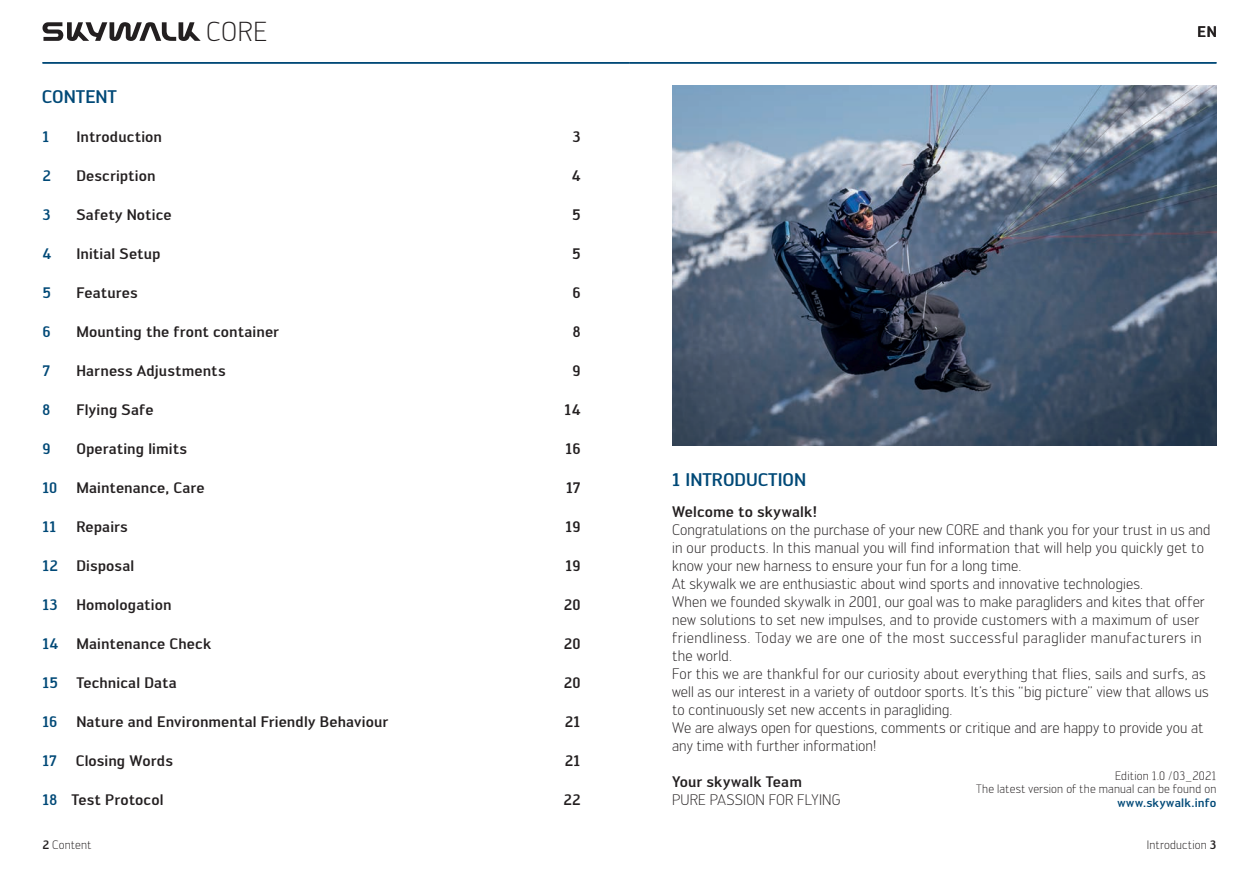
<style>
.page{position:relative;width:1259px;height:893px;background:#fff}
.page>*{position:absolute;margin:0;border:0;box-sizing:border-box;transform-origin:0 0}
.t1{font:300 27px "Engel";color:#231f20}
.t2{font:500 18px "Engel";color:#004977}
.t3{font:300 15px/18px "Engel";letter-spacing:.01em;color:#231f20}
.t4{font:500 15px "Engel";letter-spacing:.005em;color:#231f20}
.t5{font:500 15px "Engel";letter-spacing:-.01em;color:#004977}
.t6{font:300 12px/13.5px "Engel";letter-spacing:.015em;color:#231f20;text-align:right}
.t7{font:500 12px "Engel";letter-spacing:.02em;color:#004977}
.s1{font-weight:500}
</style>
<div class="page">
<svg style="left:43px;top:22px;width:158px;height:19px"></svg>
<hr style="left:43px;top:62px;width:586px;height:2px;background:#004977">
<hr style="left:629px;top:62px;width:587px;height:2px;background:#004977">
<img style="left:672px;top:85px;width:544px;height:360px">
<h1 class="t1" style="left:206px;top:16px;width:62px">CORE</h1>
<p class="t4" style="left:1197px;top:23px;width:21px">EN</p>
<p class="t2" style="left:42px;top:86px;width:77px">CONTENT</p>
<p class="t4" style="left:76px;top:128px;width:87px">Introduction</p>
<p class="t4" style="left:572px;top:128px;width:10px">3</p>
<p class="t4" style="left:76px;top:167px;width:81px">Description</p>
<p class="t4" style="left:571px;top:167px;width:10px">4</p>
<p class="t4" style="left:76px;top:206px;width:97px">Safety Notice</p>
<p class="t4" style="left:572px;top:206px;width:10px">5</p>
<p class="t4" style="left:76px;top:245px;width:86px">Initial Setup</p>
<p class="t4" style="left:572px;top:245px;width:10px">5</p>
<p class="t4" style="left:76px;top:284px;width:63px">Features</p>
<p class="t4" style="left:572px;top:284px;width:10px">6</p>
<p class="t4" style="left:76px;top:323px;width:204px">Mounting the front container</p>
<p class="t4" style="left:573px;top:323px;width:9px">8</p>
<p class="t4" style="left:76px;top:362px;width:151px">Harness Adjustments</p>
<p class="t4" style="left:572px;top:362px;width:10px">9</p>
<p class="t4" style="left:76px;top:401px;width:79px">Flying Safe</p>
<p class="t4" style="left:564px;top:401px;width:17px">14</p>
<p class="t4" style="left:76px;top:440px;width:112px">Operating limits</p>
<p class="t4" style="left:565px;top:440px;width:16px">16</p>
<p class="t4" style="left:76px;top:479px;width:130px">Maintenance, Care</p>
<p class="t4" style="left:566px;top:479px;width:16px">17</p>
<p class="t4" style="left:76px;top:518px;width:53px">Repairs</p>
<p class="t4" style="left:565px;top:518px;width:17px">19</p>
<p class="t4" style="left:76px;top:557px;width:59px">Disposal</p>
<p class="t4" style="left:565px;top:557px;width:17px">19</p>
<p class="t4" style="left:76px;top:596px;width:97px">Homologation</p>
<p class="t4" style="left:564px;top:596px;width:18px">20</p>
<p class="t4" style="left:76px;top:635px;width:136px">Maintenance Check</p>
<p class="t4" style="left:564px;top:635px;width:18px">20</p>
<p class="t4" style="left:76px;top:674px;width:102px">Technical Data</p>
<p class="t4" style="left:564px;top:674px;width:18px">20</p>
<p class="t4" style="left:76px;top:713px;width:313px">Nature and Environmental Friendly Behaviour</p>
<p class="t4" style="left:565px;top:713px;width:17px">21</p>
<p class="t4" style="left:76px;top:752px;width:99px">Closing Words</p>
<p class="t4" style="left:565px;top:752px;width:17px">21</p>
<p class="t4" style="left:72px;top:791px;width:93px">Test Protocol</p>
<p class="t4" style="left:563px;top:791px;width:18px">22</p>
<p class="t5" style="left:43px;top:128px;width:8px">1</p>
<p class="t5" style="left:43px;top:167px;width:10px">2</p>
<p class="t5" style="left:43px;top:206px;width:10px">3</p>
<p class="t5" style="left:43px;top:245px;width:10px">4</p>
<p class="t5" style="left:43px;top:284px;width:10px">5</p>
<p class="t5" style="left:43px;top:323px;width:10px">6</p>
<p class="t5" style="left:43px;top:362px;width:9px">7</p>
<p class="t5" style="left:43px;top:401px;width:9px">8</p>
<p class="t5" style="left:43px;top:440px;width:10px">9</p>
<p class="t5" style="left:43px;top:479px;width:16px">10</p>
<p class="t5" style="left:43px;top:518px;width:15px">11</p>
<p class="t5" style="left:43px;top:557px;width:17px">12</p>
<p class="t5" style="left:43px;top:596px;width:17px">13</p>
<p class="t5" style="left:43px;top:635px;width:17px">14</p>
<p class="t5" style="left:43px;top:674px;width:17px">15</p>
<p class="t5" style="left:43px;top:713px;width:16px">16</p>
<p class="t5" style="left:43px;top:752px;width:16px">17</p>
<p class="t5" style="left:43px;top:791px;width:16px">18</p>
<p class="t6" style="left:43px;top:838px;width:51px"><span class="s1">2</span> Content</p>
<p class="t2" style="left:672px;top:469px;width:136px">1 INTRODUCTION</p>
<p class="t4" style="left:672px;top:503px;width:147px">Welcome to skywalk!</p>
<p class="t3" style="left:672px;top:521px;width:540px">Congratulations on the purchase of your new CORE and thank you for your trust in us and in our products. In this manual you will find information that will help you quickly get to know your new harness to ensure your fun for a long time.<br>At skywalk we are enthusiastic about wind sports and innovative technologies.<br>When we founded skywalk in 2001, our goal was to make paragliders and kites that offer new solutions to set new impulses, and to provide customers with a maximum of user friendliness. Today we are one of the most successful paraglider manufacturers in the world.<br>For this we are thankful for our curiosity about everything that flies, sails and surfs, as well as our interest in a variety of outdoor sports. It’s this “big picture” view that allows us to continuously set new accents in paragliding.<br>We are always open for questions, comments or critique and are happy to provide you at any time with further information!</p>
<p class="t4" style="left:672px;top:773px;width:131px">Your skywalk Team</p>
<p class="t3" style="left:672px;top:791px;width:170px">PURE PASSION FOR FLYING</p>
<p class="t6" style="left:976px;top:769px;width:242px">Edition 1.0 /03_2021<br>The latest version of the manual can be found on</p>
<p class="t7" style="left:1117px;top:795px;width:100px">www.skywalk.info</p>
<p class="t6" style="left:1146px;top:838px;width:71px">Introduction <span class="s1">3</span></p>
</div>
